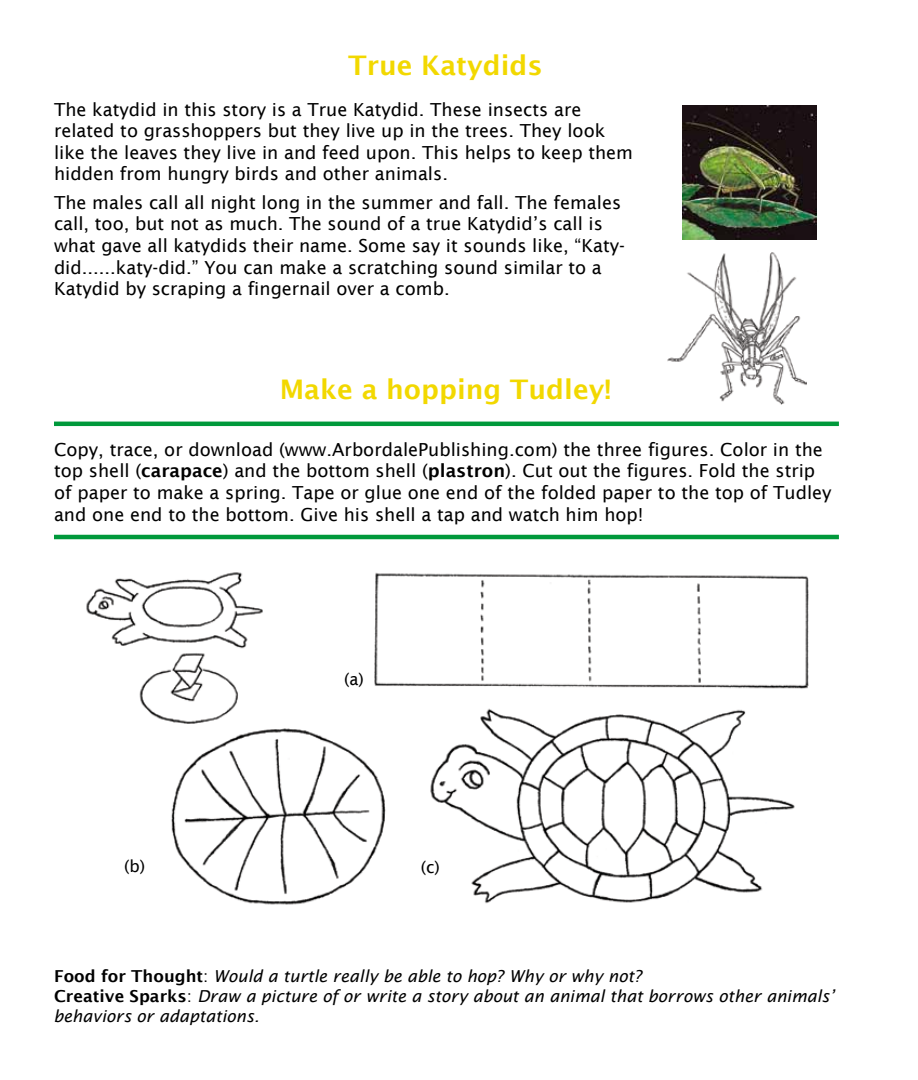
<style>
.page{position:relative;width:918px;height:1080px;background:#fff}
.page>*{position:absolute;margin:0;border:0;box-sizing:border-box;transform-origin:0 0}
.t1{font:600 27px "Lucida Sans";color:#f2d800}
.t2{font:18px/21.6px "Lucida Sans";color:#000}
.t3{font:italic 16.5px/19.8px "Lucida Sans";color:#000}
.t4{font:16.5px "Lucida Sans";color:#000}
.s1{font-weight:600}
.s2{font-weight:600;font-style:normal}
.s3{font-style:normal}
</style>
<div class="page">
<img style="left:667px;top:252px;width:140px;height:153px">
<img style="left:86px;top:572px;width:723px;height:333px">
<hr style="left:54px;top:422px;width:785px;height:4px;background:#00993b">
<hr style="left:54px;top:535px;width:785px;height:4px;background:#00993b">
<img style="left:683px;top:105px;width:134px;height:134px">
<h1 class="t1" style="left:348px;top:50px;width:196px">True Katydids</h1>
<p class="t2" style="left:54px;top:98px;width:581px">The katydid in this story is a True Katydid. These insects are related to grasshoppers but they live up in the trees. They look like the leaves they live in and feed upon. This helps to keep them hidden from hungry birds and other animals.</p>
<p class="t2" style="left:54px;top:191px;width:573px">The males call all night long in the summer and fall. The females call, too, but not as much. The sound of a true Katydid’s call is what gave all katydids their name. Some say it sounds like, “Katy&shy;did......katy-did.” You can make a scratching sound similar to a Katydid by scraping a fingernail over a comb.</p>
<h1 class="t1" style="left:280px;top:374px;width:333px">Make a hopping Tudley!</h1>
<p class="t2" style="left:54px;top:439px;width:779px">Copy, trace, or download (www.ArbordalePublishing.com) the three figures. Color in the top shell (<span class="s1">carapace</span>) and the bottom shell (<span class="s1">plastron</span>). Cut out the figures. Fold the strip of paper to make a spring. Tape or glue one end of the folded paper to the top of Tudley and one end to the bottom. Give his shell a tap and watch him hop!</p>
<p class="t4" style="left:344px;top:670px;width:21px">(a)</p>
<p class="t4" style="left:124px;top:857px;width:23px">(b)</p>
<p class="t4" style="left:421px;top:858px;width:21px">(c)</p>
<p class="t3" style="left:53px;top:967px;width:783px"><span class="s2">Food for Thought</span><span class="s3">:</span> Would a turtle really be able to hop? Why or why not?<br><span class="s2">Creative Sparks</span><span class="s3">:</span> Draw a picture of or write a story about an animal that borrows other animals’ behaviors or adaptations.</p>
</div>
